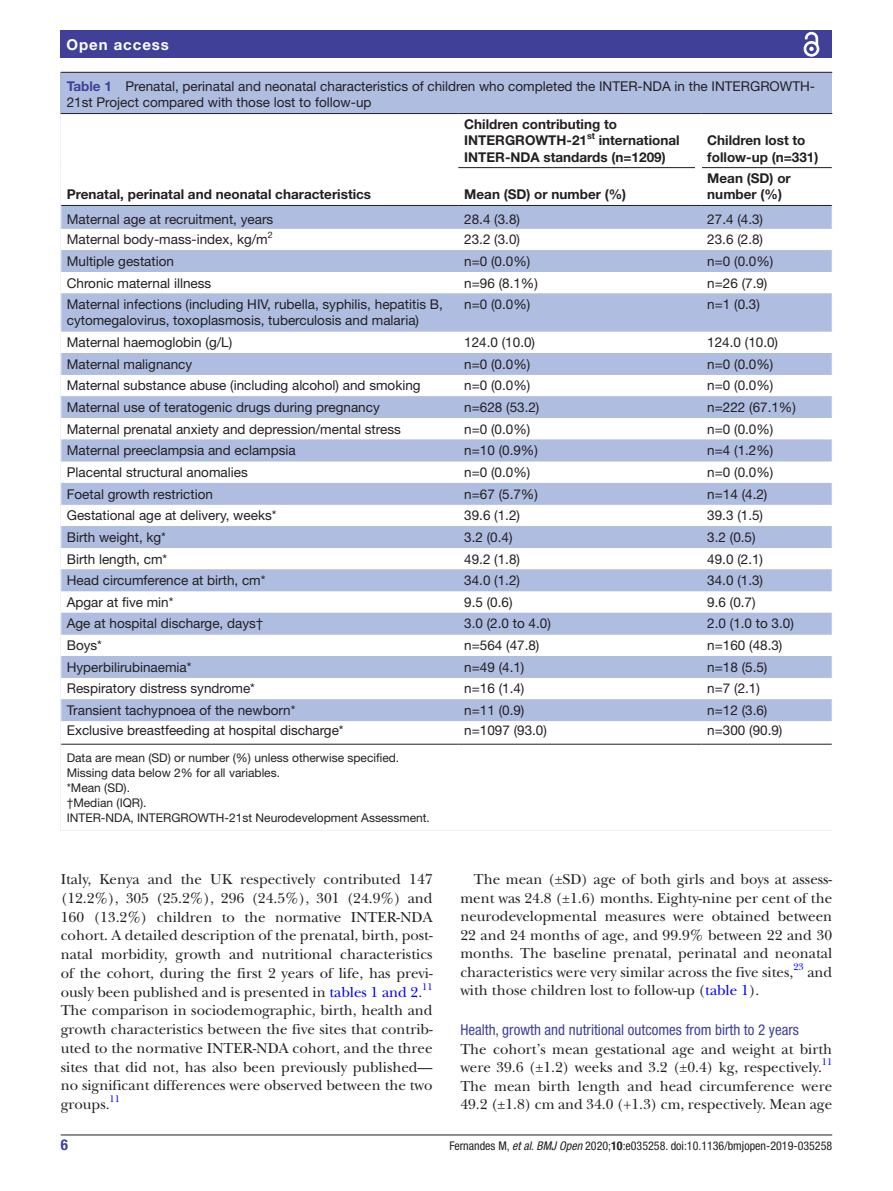
<style>
.page{position:relative;width:893px;height:1191px;background:#fff}
.page>*{position:absolute;margin:0;border:0;box-sizing:border-box;transform-origin:0 0}
.t1{font:15px/18.8px "New Baskerville";color:#231f20;text-align:justify}
.t2{font:condensed 15px "Helvetica Neue LT Std";color:#414099}
.t3{font:700 15px "Helvetica Neue LT Std";letter-spacing:.065em;color:#fff}
.t4{font:700 condensed 15px "Helvetica Neue LT Std";color:#414099}
.t5{font:13.5px/16.5px "Helvetica Neue LT Std";color:#231f20}
.t6{font:700 13.5px/16.2px "Helvetica Neue LT Std";color:#231f20}
.t7{font:12px/15px "Helvetica Neue LT Std";color:#231f20}
.t8{font:condensed 12px "Helvetica Neue LT Std";color:#231f20}
.t9{font:9.9px "New Baskerville";color:#00f}
.t10{font:9px "Helvetica Neue LT Std";color:#231f20}
.s1{font-weight:700;color:#414099}
.s2{color:#00f}
.s3{font-style:italic}
.s4{font-weight:700}
</style>
<div class="page">
<hr style="left:61px;top:1134px;width:771px;height:1px;background:#231f20">
<div style="left:61px;top:31px;width:771px;height:27px;background:#414099"></div>
<svg style="left:803px;top:31px;width:17px;height:26px"></svg>
<div style="left:61px;top:73px;width:771px;height:757px;background:#afbde1"></div>
<hr style="left:61px;top:72px;width:771px;height:1px;background:#231f20">
<div style="left:61px;top:114px;width:771px;height:716px;background:#fff"></div>
<svg style="left:61px;top:206px;width:771px;height:515px"></svg>
<hr style="left:61px;top:205px;width:397px;height:1px;background:#231f20">
<hr style="left:61px;top:113px;width:397px;height:1px;background:#231f20">
<hr style="left:458px;top:113px;width:243px;height:1px;background:#231f20">
<hr style="left:701px;top:113px;width:131px;height:1px;background:#231f20">
<hr style="left:458px;top:167px;width:243px;height:1px;background:#231f20">
<hr style="left:458px;top:205px;width:243px;height:1px;background:#231f20">
<hr style="left:701px;top:167px;width:131px;height:1px;background:#231f20">
<hr style="left:701px;top:205px;width:131px;height:1px;background:#231f20">
<hr style="left:458px;top:744px;width:243px;height:1px;background:#231f20">
<hr style="left:701px;top:744px;width:131px;height:1px;background:#231f20">
<hr style="left:61px;top:744px;width:397px;height:1px;background:#231f20">
<svg style="left:60px;top:205px;width:1px;height:88px"></svg>
<svg style="left:60px;top:331px;width:1px;height:413px"></svg>
<hr style="left:67px;top:761px;width:765px;height:1px;background:#fff">
<hr style="left:67px;top:776px;width:765px;height:1px;background:#fff">
<hr style="left:67px;top:791px;width:765px;height:1px;background:#fff">
<hr style="left:67px;top:806px;width:765px;height:1px;background:#fff">
<hr style="left:67px;top:821px;width:765px;height:1px;background:#fff">
<svg style="left:695px;top:165px;width:6px;height:5px"></svg>
<p class="t3" style="left:66px;top:35px;width:104px">Open access</p>
<p class="t5" style="left:67px;top:77px;width:750px"><span class="s1">Table 1</span> Prenatal, perinatal and neonatal characteristics of children who completed the INTER-NDA in the INTERGROWTH-<br>21st Project compared with those lost to follow-up</p>
<p class="t6" style="left:67px;top:186px;width:306px">Prenatal, perinatal and neonatal characteristics</p>
<p class="t6" style="left:464px;top:116px;width:217px">Children contributing to<br>INTERGROWTH-21<sup>st</sup> international<br>INTER-NDA standards (n=1209)</p>
<p class="t6" style="left:464px;top:186px;width:163px">Mean (SD) or number (%)</p>
<p class="t6" style="left:707px;top:132px;width:113px">Children lost to follow-up (n=331)</p>
<p class="t6" style="left:707px;top:170px;width:85px">Mean (SD) or number (%)</p>
<p class="t5" style="left:67px;top:211px;width:208px">Maternal age at recruitment, years</p>
<p class="t5" style="left:464px;top:211px;width:57px">28.4 (3.8)</p>
<p class="t5" style="left:707px;top:211px;width:57px">27.4 (4.3)</p>
<p class="t5" style="left:67px;top:231px;width:203px">Maternal body-mass-index, kg/m</p>
<p class="t10" style="left:268px;top:230px;width:6px">2</p>
<p class="t5" style="left:464px;top:231px;width:57px">23.2 (3.0)</p>
<p class="t5" style="left:707px;top:231px;width:57px">23.6 (2.8)</p>
<p class="t5" style="left:67px;top:253px;width:109px">Multiple gestation</p>
<p class="t5" style="left:464px;top:253px;width:68px">n=0 (0.0%)</p>
<p class="t5" style="left:707px;top:253px;width:68px">n=0 (0.0%)</p>
<p class="t5" style="left:67px;top:274px;width:146px">Chronic maternal illness</p>
<p class="t5" style="left:464px;top:274px;width:75px">n=96 (8.1%)</p>
<p class="t5" style="left:707px;top:274px;width:62px">n=26 (7.9)</p>
<p class="t5" style="left:67px;top:296px;width:378px">Maternal infections (including HIV, rubella, syphilis, hepatitis B, cytomegalovirus, toxoplasmosis, tuberculosis and malaria)</p>
<p class="t5" style="left:464px;top:296px;width:68px">n=0 (0.0%)</p>
<p class="t5" style="left:707px;top:296px;width:54px">n=1 (0.3)</p>
<p class="t5" style="left:67px;top:334px;width:167px">Maternal haemoglobin (g/L)</p>
<p class="t5" style="left:464px;top:334px;width:72px">124.0 (10.0)</p>
<p class="t5" style="left:707px;top:334px;width:72px">124.0 (10.0)</p>
<p class="t5" style="left:67px;top:355px;width:127px">Maternal malignancy</p>
<p class="t5" style="left:464px;top:355px;width:68px">n=0 (0.0%)</p>
<p class="t5" style="left:707px;top:355px;width:68px">n=0 (0.0%)</p>
<p class="t5" style="left:67px;top:377px;width:355px">Maternal substance abuse (including alcohol) and smoking</p>
<p class="t5" style="left:464px;top:377px;width:68px">n=0 (0.0%)</p>
<p class="t5" style="left:707px;top:377px;width:68px">n=0 (0.0%)</p>
<p class="t5" style="left:67px;top:399px;width:315px">Maternal use of teratogenic drugs during pregnancy</p>
<p class="t5" style="left:464px;top:399px;width:77px">n=628 (53.2)</p>
<p class="t5" style="left:707px;top:399px;width:90px">n=222 (67.1%)</p>
<p class="t5" style="left:67px;top:420px;width:336px">Maternal prenatal anxiety and depression/mental stress</p>
<p class="t5" style="left:464px;top:420px;width:68px">n=0 (0.0%)</p>
<p class="t5" style="left:707px;top:420px;width:68px">n=0 (0.0%)</p>
<p class="t5" style="left:67px;top:442px;width:231px">Maternal preeclampsia and eclampsia</p>
<p class="t5" style="left:464px;top:442px;width:75px">n=10 (0.9%)</p>
<p class="t5" style="left:707px;top:442px;width:68px">n=4 (1.2%)</p>
<p class="t5" style="left:67px;top:464px;width:183px">Placental structural anomalies</p>
<p class="t5" style="left:464px;top:464px;width:68px">n=0 (0.0%)</p>
<p class="t5" style="left:707px;top:464px;width:68px">n=0 (0.0%)</p>
<p class="t5" style="left:67px;top:485px;width:148px">Foetal growth restriction</p>
<p class="t5" style="left:464px;top:485px;width:75px">n=67 (5.7%)</p>
<p class="t5" style="left:707px;top:485px;width:62px">n=14 (4.2)</p>
<p class="t5" style="left:67px;top:507px;width:211px">Gestational age at delivery, weeks*</p>
<p class="t5" style="left:464px;top:507px;width:57px">39.6 (1.2)</p>
<p class="t5" style="left:707px;top:507px;width:57px">39.3 (1.5)</p>
<p class="t5" style="left:67px;top:528px;width:101px">Birth weight, kg*</p>
<p class="t5" style="left:464px;top:528px;width:50px">3.2 (0.4)</p>
<p class="t5" style="left:707px;top:528px;width:50px">3.2 (0.5)</p>
<p class="t5" style="left:67px;top:550px;width:102px">Birth length, cm*</p>
<p class="t5" style="left:464px;top:550px;width:57px">49.2 (1.8)</p>
<p class="t5" style="left:707px;top:550px;width:57px">49.0 (2.1)</p>
<p class="t5" style="left:67px;top:572px;width:200px">Head circumference at birth, cm*</p>
<p class="t5" style="left:464px;top:572px;width:57px">34.0 (1.2)</p>
<p class="t5" style="left:707px;top:572px;width:57px">34.0 (1.3)</p>
<p class="t5" style="left:67px;top:593px;width:108px">Apgar at five min*</p>
<p class="t5" style="left:464px;top:593px;width:50px">9.5 (0.6)</p>
<p class="t5" style="left:707px;top:593px;width:50px">9.6 (0.7)</p>
<p class="t5" style="left:67px;top:615px;width:198px">Age at hospital discharge, days†</p>
<p class="t5" style="left:464px;top:615px;width:88px">3.0 (2.0 to 4.0)</p>
<p class="t5" style="left:707px;top:615px;width:88px">2.0 (1.0 to 3.0)</p>
<p class="t5" style="left:67px;top:637px;width:37px">Boys*</p>
<p class="t5" style="left:464px;top:637px;width:77px">n=564 (47.8)</p>
<p class="t5" style="left:707px;top:637px;width:77px">n=160 (48.3)</p>
<p class="t5" style="left:67px;top:658px;width:126px">Hyperbilirubinaemia*</p>
<p class="t5" style="left:464px;top:658px;width:62px">n=49 (4.1)</p>
<p class="t5" style="left:707px;top:658px;width:62px">n=18 (5.5)</p>
<p class="t5" style="left:67px;top:680px;width:190px">Respiratory distress syndrome*</p>
<p class="t5" style="left:464px;top:680px;width:62px">n=16 (1.4)</p>
<p class="t5" style="left:707px;top:680px;width:54px">n=7 (2.1)</p>
<p class="t5" style="left:67px;top:702px;width:230px">Transient tachypnoea of the newborn*</p>
<p class="t5" style="left:464px;top:702px;width:62px">n=11 (0.9)</p>
<p class="t5" style="left:707px;top:702px;width:62px">n=12 (3.6)</p>
<p class="t5" style="left:67px;top:722px;width:278px">Exclusive breastfeeding at hospital discharge*</p>
<p class="t5" style="left:464px;top:722px;width:84px">n=1097 (93.0)</p>
<p class="t5" style="left:707px;top:722px;width:77px">n=300 (90.9)</p>
<p class="t7" style="left:67px;top:750px;width:365px">Data are mean (SD) or number (%) unless otherwise specified.<br>Missing data below 2% for all variables.<br>*Mean (SD).<br>†Median (IQR).<br>INTER-NDA, INTERGROWTH-21st Neurodevelopment Assessment.</p>
<p class="t1" style="left:61px;top:870px;width:373px">Italy, Kenya and the UK respectively contributed 147 (12.2%), 305 (25.2%), 296 (24.5%), 301 (24.9%) and 160 (13.2%) children to the normative INTER-NDA cohort. A detailed description of the prenatal, birth, post&shy;natal morbidity, growth and nutritional characteristics of the cohort, during the first 2 years of life, has previ&shy;ously been published and is presented in <span class="s2">tables 1 and 2</span>.</p>
<p class="t9" style="left:422px;top:981px;width:12px">11</p>
<p class="t1" style="left:61px;top:1001px;width:373px">The comparison in sociodemographic, birth, health and growth characteristics between the five sites that contrib&shy;uted to the normative INTER-NDA cohort, and the three sites that did not, has also been previously published— no significant differences were observed between the two groups.</p>
<p class="t9" style="left:110px;top:1093px;width:12px">11</p>
<p class="t1" style="left:460px;top:870px;width:373px;text-indent:14px">The mean (±SD) age of both girls and boys at assess&shy;ment was 24.8 (±1.6) months. Eighty-nine per cent of the neurodevelopmental measures were obtained between 22 and 24 months of age, and 99.9% between 22 and 30 months. The baseline prenatal, perinatal and neonatal characteristics were very similar across the five sites,</p>
<p class="t9" style="left:793px;top:961px;width:12px">23</p>
<p class="t1" style="left:807px;top:962px;width:26px">and</p>
<p class="t1" style="left:460px;top:981px;width:301px">with those children lost to follow-up (<span class="s2">table 1</span>).</p>
<p class="t2" style="left:460px;top:1021px;width:340px">Health, growth and nutritional outcomes from birth to 2 years</p>
<p class="t1" style="left:460px;top:1039px;width:373px">The cohort’s mean gestational age and weight at birth were 39.6 (±1.2) weeks and 3.2 (±0.4) kg, respectively.</p>
<p class="t9" style="left:822px;top:1056px;width:12px">11</p>
<p class="t1" style="left:460px;top:1076px;width:373px">The mean birth length and head circumference were<br>49.2 (±1.8) cm and 34.0 (+1.3) cm, respectively. Mean age</p>
<p class="t4" style="left:61px;top:1135px;width:9px">6</p>
<p class="t8" style="left:449px;top:1138px;width:384px">Fernandes M, <span class="s3">et al</span>. <span class="s3">BMJ Open</span> 2020;<span class="s4">10</span>:e035258. doi:10.1136/bmjopen-2019-035258</p>
</div>
